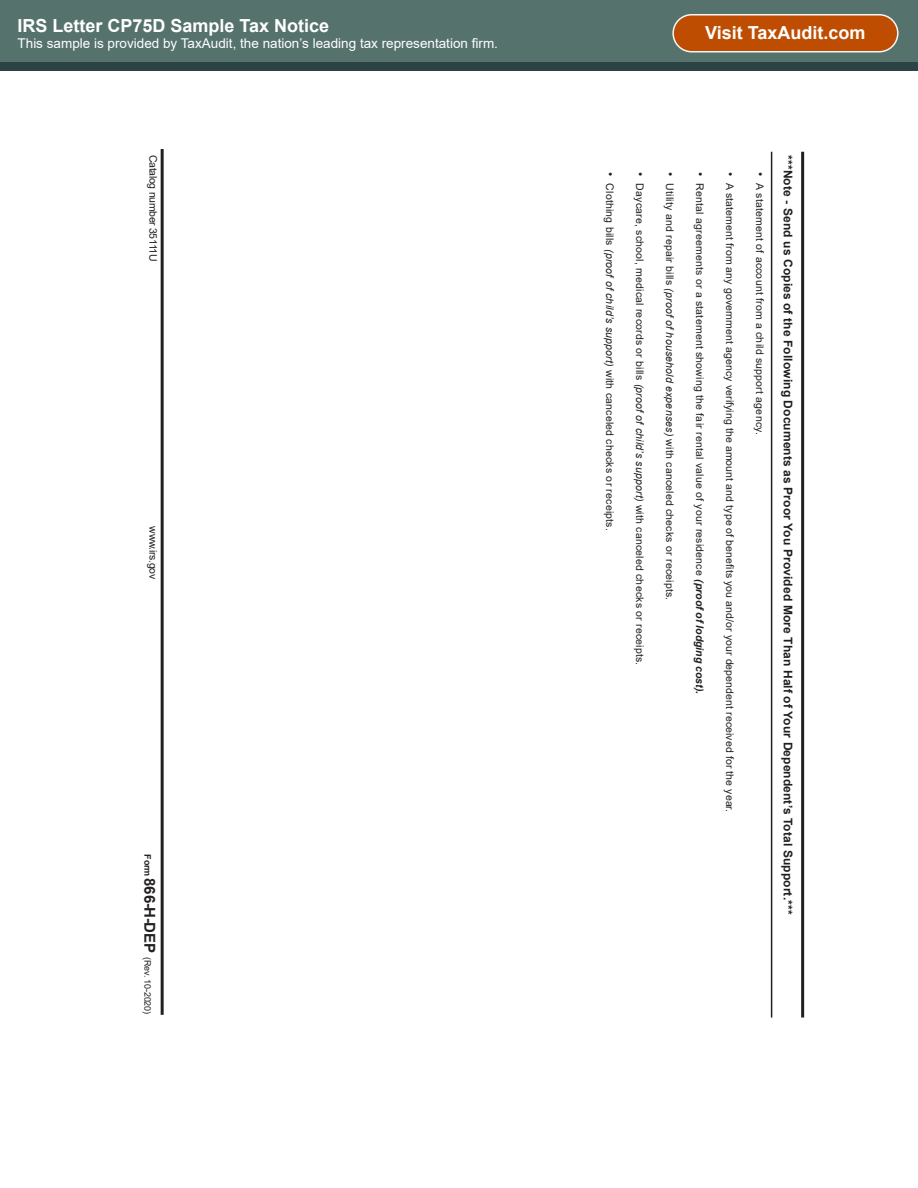
<style>
.page{position:relative;width:918px;height:1188px;background:#fff}
.page>*{position:absolute;margin:0;border:0;box-sizing:border-box;transform-origin:0 0}
.t1{font:700 18px "Arial";color:#fff}
.t2{font:13.5px "Arial";color:#fff}
.t3{font:700 12px "Arial";letter-spacing:.01em;color:#231f20}
.t4{font:10.5px "Arial";letter-spacing:.02em;color:#231f20}
.t5{font:10.5px "Arial";letter-spacing:-.03em;color:#231f20}
.t6{font:9px "Arial";letter-spacing:-.02em;color:#231f20}
.s1{font-weight:700}
.s2{font-weight:700;font-size:15px}
.s3{font-size:12px}
.s4{font-style:italic}
.s5{font-weight:700;font-style:italic}
</style>
<div class="page">
<hr style="left:801px;top:152px;width:3px;height:866px;background:#231f20">
<hr style="left:771px;top:152px;width:1px;height:866px;background:#231f20">
<hr style="left:161px;top:149px;width:3px;height:866px;background:#231f20">
<div style="left:0;top:0;width:918px;height:69px;background:#55726c"></div>
<div style="left:0;top:63px;width:918px;height:8px;background:#2d4245"></div>
<div style="left:673px;top:15px;width:225px;height:37px;background:#be4d02;border-radius:18px"></div>
<div style="left:672px;top:14px;width:227px;height:39px;border:2px solid #f6f6f6;border-radius:18px"></div>
<p class="t1" style="left:18px;top:13px;width:313px">IRS Letter CP75D Sample Tax Notice</p>
<p class="t2" style="left:18px;top:34px;width:482px">This sample is provided by TaxAudit, the nation’s leading tax representation firm.</p>
<p class="t5" style="left:160px;top:155px;width:108px;rotate:90deg">Catalog number 35111U</p>
<p class="t4" style="left:160px;top:526px;width:54px;rotate:90deg">www.irs.gov</p>
<p class="t6" style="left:154px;top:854px;width:161px;rotate:90deg"><span class="s1">Form</span> <span class="s2">866-H-DEP</span> (Rev. 10-2020)</p>
<p class="t1" style="left:705px;top:20px;width:162px">Visit TaxAudit.com</p>
<p class="t4" style="left:617px;top:172px;width:360px;rotate:90deg"><span class="s3">•</span> Clothing bills <span class="s4">(proof of child’s support)</span> with canceled checks or receipts.</p>
<p class="t4" style="left:647px;top:172px;width:494px;rotate:90deg"><span class="s3">•</span> Daycare, school, medical records or bills <span class="s4">(proof of child’s support)</span> with canceled checks or receipts.</p>
<p class="t4" style="left:677px;top:172px;width:429px;rotate:90deg"><span class="s3">•</span> Utility and repair bills <span class="s4">(proof of household expenses)</span> with canceled checks or receipts.</p>
<p class="t4" style="left:707px;top:172px;width:523px;rotate:90deg"><span class="s3">•</span> Rental agreements or a statement showing the fair rental value of your residence <span class="s5">(proof of lodging cost).</span></p>
<p class="t4" style="left:737px;top:172px;width:641px;rotate:90deg"><span class="s3">•</span> A statement from any government agency verifying the amount and type of benefits you and/or your dependent received for the year.</p>
<p class="t4" style="left:767px;top:172px;width:264px;rotate:90deg"><span class="s3">•</span> A statement of account from a child support agency.</p>
<p class="t3" style="left:796px;top:155px;width:760px;rotate:90deg">***Note - Send us Copies of the Following Documents as Proor You Provided More Than Half of Your Dependent’s Total Support.***</p>
</div>
